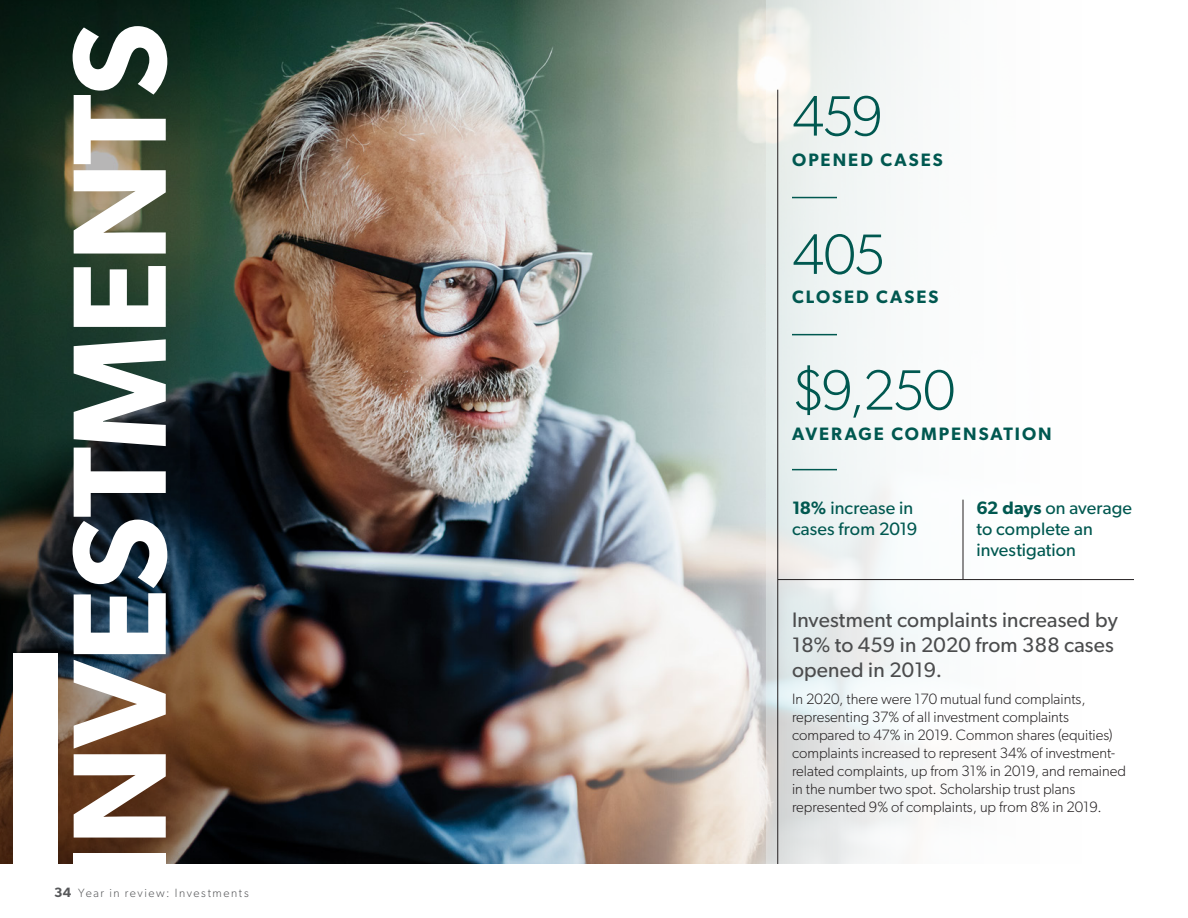
<style>
.page{position:relative;width:1188px;height:918px;background:#fff}
.page>*{position:absolute;margin:0;border:0;box-sizing:border-box;transform-origin:0 0}
.Chapter_Header{font:600 133.5px "Gibson";letter-spacing:-.015em;color:#fff}
.Green_Large_Text{font:300 57px "Gibson";letter-spacing:-.03em;color:#005850}
.First_Para{font:21px/25.2px "Gibson";letter-spacing:.01em;color:#4b4c4d}
.t1{font:18px/21px "Gibson";letter-spacing:.005em;color:#005850}
.Green_ALLCAP_head{font:600 18px "Gibson";letter-spacing:.11em;color:#005850}
.body_copy{font:300 15px/18px "Gibson";color:#231f20}
.t2{font:300 12px "Gibson";letter-spacing:.13em;color:#57585a}
.s1{font-weight:600;font-size:13.5px}
.s2{font-weight:600}
</style>
<div class="page">
<svg style="left:765px;top:0;width:369px;height:864px"></svg>
<hr style="left:777px;top:90px;width:1px;height:774px;background:#231f20">
<hr style="left:778px;top:579px;width:356px;height:1px;background:#231f20">
<hr style="left:963px;top:500px;width:1px;height:79px;background:#231f20">
<hr style="left:792px;top:197px;width:45px;height:1px;background:#005850">
<hr style="left:792px;top:334px;width:45px;height:1px;background:#005850">
<hr style="left:792px;top:469px;width:45px;height:1px;background:#005850">
<svg style="left:0;top:0;width:191px;height:864px;background:#30382d"></svg>
<div style="left:14px;top:653px;width:44px;height:221px;background:#fff"></div>
<img style="left:191px;top:0;width:574px;height:864px">
<p class="Chapter_Header" style="left:40px;top:883px;width:861px;rotate:-90deg">INVESTMENTS</p>
<p class="t2" style="left:54px;top:886px;width:196px"><span class="s1">34</span> Year in review: Investments</p>
<p class="Green_Large_Text" style="left:792px;top:82px;width:92px">459</p>
<p class="Green_ALLCAP_head" style="left:792px;top:149px;width:152px">OPENED CASES</p>
<p class="Green_Large_Text" style="left:792px;top:220px;width:95px">405</p>
<p class="Green_ALLCAP_head" style="left:792px;top:286px;width:148px">CLOSED CASES</p>
<p class="Green_Large_Text" style="left:792px;top:356px;width:165px">$9,250</p>
<p class="Green_ALLCAP_head" style="left:792px;top:423px;width:261px">AVERAGE COMPENSATION</p>
<p class="t1" style="left:792px;top:497px;width:127px"><span class="s2">18%</span> increase in cases from 2019</p>
<p class="t1" style="left:976px;top:497px;width:157px"><span class="s2">62 days</span> on average to complete an investigation</p>
<p class="First_Para" style="left:792px;top:607px;width:327px">Investment complaints increased by<br>18% to 459 in 2020 from 388 cases opened in 2019.</p>
<p class="body_copy" style="left:792px;top:690px;width:336px">In 2020, there were 170 mutual fund complaints, representing 37% of all investment complaints compared to 47% in 2019. Common shares (equities) complaints increased to represent 34% of investment&shy;related complaints, up from 31% in 2019, and remained in the number two spot. Scholarship trust plans represented 9% of complaints, up from 8% in 2019.</p>
</div>
